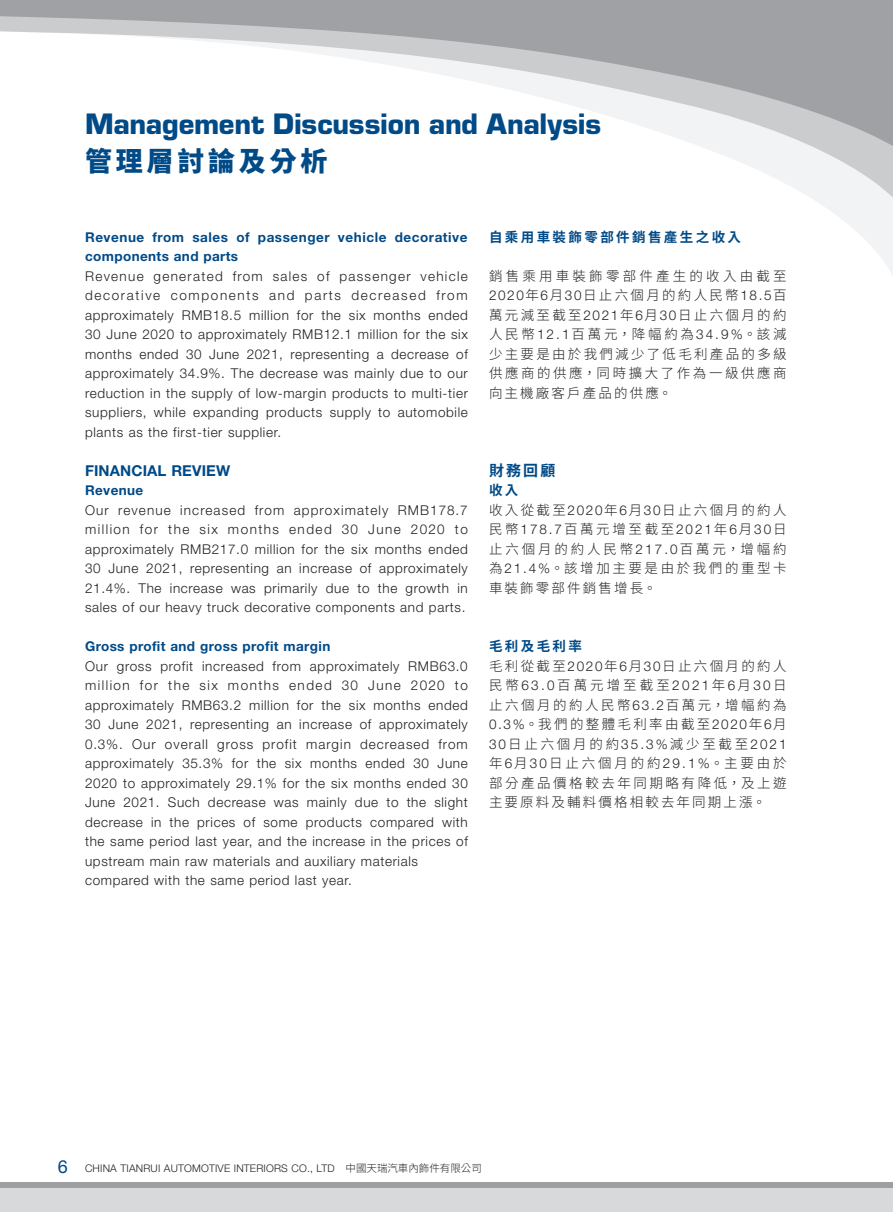
<style>
.page{position:relative;width:893px;height:1212px;background:#fff}
.page>*{position:absolute;margin:0;border:0;box-sizing:border-box;transform-origin:0 0}
.t1{font:900 30.75px "Eurostile";letter-spacing:-.01em;color:#004a87}
.t2{font:800 27px "Source Han Sans TC";letter-spacing:.14em;color:#004a87}
.Heading_1{font:700 15px "Helvetica Neue LT Std";letter-spacing:.01em;color:#004a87}
.C_Heading_1{font:700 15px "Source Han Sans TC";color:#004a87}
.Body_Text{font:300 13.5px/19.5px "Helvetica Neue LT Std";letter-spacing:.05em;color:#231f20;text-align:justify}
.C_Body_Text{font:300 13.5px/19.5px "Source Han Sans TC";letter-spacing:.19em;color:#231f20;text-align:justify}
.Heading_2{font:700 13.5px/19.5px "Helvetica Neue LT Std";letter-spacing:.03em;color:#004a87}
.C_Heading_2{font:700 13.5px "Source Han Sans TC";letter-spacing:.18em;color:#004a87}
.t3{font:300 10.5px "Helvetica Neue LT Std";letter-spacing:.02em;color:#231f20}
.s1{font-family:"Helvetica Neue LT Std"}
.s2{font-weight:400;font-size:18px;color:#004a87}
.s3{font-family:"Source Han Sans TC"}
</style>
<div class="page">
<svg style="left:812px;top:198px;width:81px;height:77px"></svg>
<svg style="left:703px;top:147px;width:190px;height:51px;fill:#f2f3f4"></svg>
<svg style="left:0;top:0;width:893px;height:147px"></svg>
<div style="left:0;top:1182px;width:893px;height:30px;background:#9d9fa2"></div>
<div style="left:0;top:1188px;width:893px;height:24px;background:#d8d9db"></div>
<h1 class="t1" style="left:85px;top:102px;width:518px">Management Discussion and Analysis</h1>
<h2 class="t2" style="left:85px;top:145px;width:244px">管理層討論及分析</h2>
<p class="Heading_2" style="left:85px;top:227px;width:384px">Revenue from sales of passenger vehicle decorative components and parts</p>
<p class="Body_Text" style="left:85px;top:266px;width:384px">Revenue generated from sales of passenger vehicle decorative components and parts decreased from approximately RMB18.5 million for the six months ended 30 June 2020 to approximately RMB12.1 million for the six months ended 30 June 2021, representing a decrease of approximately 34.9%. The decrease was mainly due to our reduction in the supply of low-margin products to multi-tier suppliers, while expanding products supply to automobile plants as the first-tier supplier.</p>
<p class="Heading_1" style="left:85px;top:461px;width:147px">FINANCIAL REVIEW</p>
<p class="Heading_2" style="left:85px;top:480px;width:60px">Revenue</p>
<p class="Body_Text" style="left:85px;top:500px;width:384px">Our revenue increased from approximately RMB178.7 million for the six months ended 30 June 2020 to approximately RMB217.0 million for the six months ended 30 June 2021, representing an increase of approximately 21.4%. The increase was primarily due to the growth in sales of our heavy truck decorative components and parts.</p>
<p class="Heading_2" style="left:85px;top:636px;width:247px">Gross profit and gross profit margin</p>
<p class="Body_Text" style="left:85px;top:656px;width:384px">Our gross profit increased from approximately RMB63.0 million for the six months ended 30 June 2020 to approximately RMB63.2 million for the six months ended 30 June 2021, representing an increase of approximately 0.3%. Our overall gross profit margin decreased from approximately 35.3% for the six months ended 30 June 2020 to approximately 29.1% for the six months ended 30<br>June 2021. Such decrease was mainly due to the slight decrease in the prices of some products compared with the same period last year, and the increase in the prices of upstream main raw materials and auxiliary materials</p>
<p class="Body_Text" style="left:85px;top:870px;width:268px">compared with the same period last year.</p>
<p class="C_Heading_2" style="left:489px;top:229px;width:254px">自乘用車裝飾零部件銷售產生之收入</p>
<p class="C_Body_Text" style="left:489px;top:266px;width:299px">銷售乘用車裝飾零部件產生的收入由截至<span class="s1">2020</span>年<span class="s1">6</span>月<span class="s1">30</span>日止六個月的約人民幣<span class="s1">18.5</span>百萬元減至截至<span class="s1">2021</span>年<span class="s1">6</span>月<span class="s1">30</span>日止六個月的約人民幣<span class="s1">12.1</span>百萬元，降幅約為<span class="s1">34.9%</span>。該減少主要是由於我們減少了低毛利產品的多級供應商的供應，同時擴大了作為一級供應商向主機廠客戶產品的供應。</p>
<p class="C_Heading_1" style="left:489px;top:462px;width:68px">財務回顧</p>
<p class="C_Heading_2" style="left:489px;top:482px;width:31px">收入</p>
<p class="C_Body_Text" style="left:489px;top:500px;width:299px">收入從截至<span class="s1">2020</span>年<span class="s1">6</span>月<span class="s1">30</span>日止六個月的約人民幣<span class="s1">178.7</span>百萬元增至截至<span class="s1">2021</span>年<span class="s1">6</span>月<span class="s1">30</span>日止六個月的約人民幣<span class="s1">217.0</span>百萬元，增幅約為<span class="s1">21.4%</span>。該增加主要是由於我們的重型卡車裝飾零部件銷售增長。</p>
<p class="C_Heading_2" style="left:489px;top:638px;width:95px">毛利及毛利率</p>
<p class="C_Body_Text" style="left:489px;top:656px;width:299px">毛利從截至<span class="s1">2020</span>年<span class="s1">6</span>月<span class="s1">30</span>日止六個月的約人民幣<span class="s1">63.0</span>百萬元增至截至<span class="s1">2021</span>年<span class="s1">6</span>月<span class="s1">30</span>日止六個月的約人民幣<span class="s1">63.2</span>百萬元，增幅約為<span class="s1">0.3%</span>。我們的整體毛利率由截至<span class="s1">2020</span>年<span class="s1">6</span>月<span class="s1">30</span>日止六個月的約<span class="s1">35.3%</span>減少至截至<span class="s1">2021</span>年<span class="s1">6</span>月<span class="s1">30</span>日止六個月的約<span class="s1">29.1%</span>。主要由於部分產品價格較去年同期略有降低，及上遊主要原料及輔料價格相較去年同期上漲。</p>
<p class="t3" style="left:58px;top:1162px;width:425px"><span class="s2">6</span> CHINA TIANRUI AUTOMOTIVE INTERIORS CO., LTD<span class="s3">　中國天瑞汽車內飾件有限公司</span></p>
</div>
